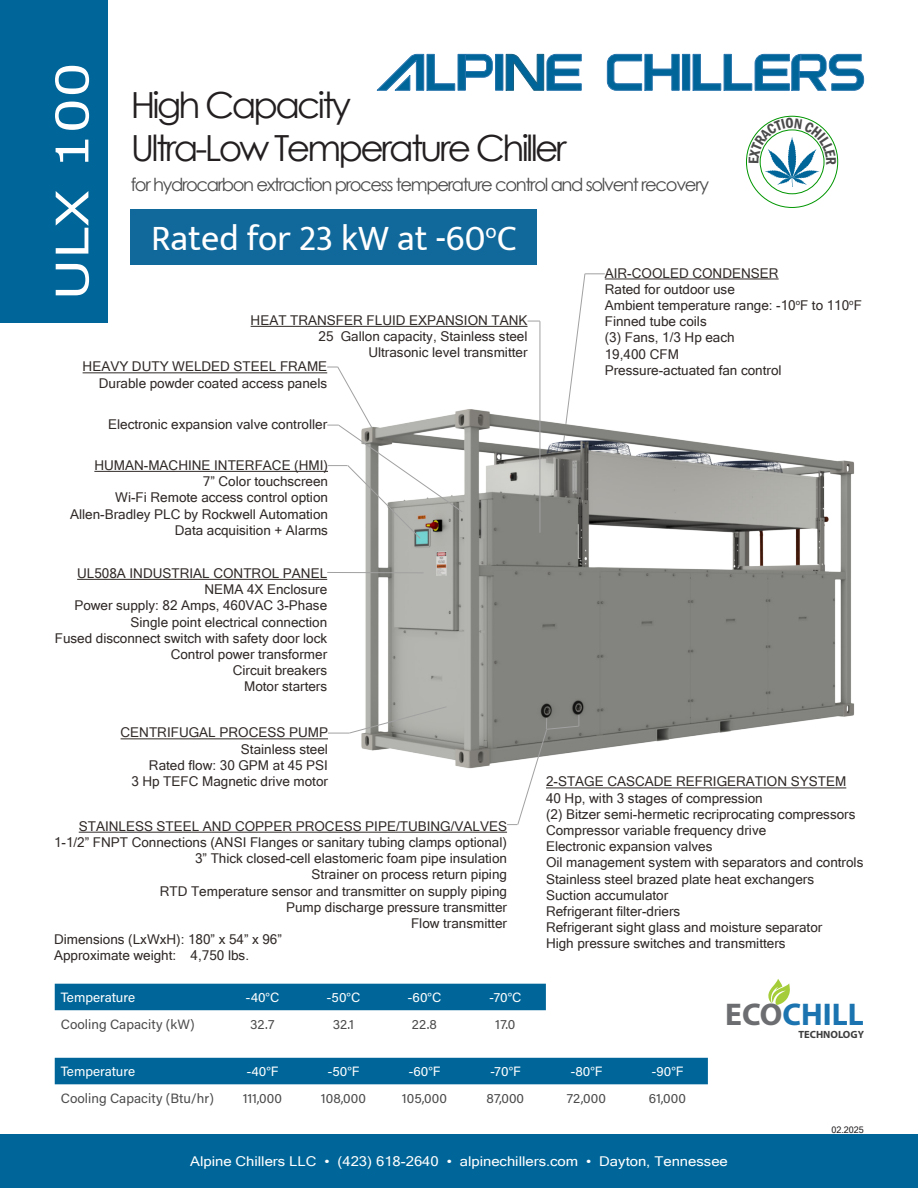
<style>
.page{position:relative;width:918px;height:1188px;background:#fff}
.page>*{position:absolute;margin:0;border:0;box-sizing:border-box;transform-origin:0 0}
.t1{font:45px "MS Reference Sans Serif";color:#fff;scale:1.25 1}
.t2{font:36px "Century Gothic";letter-spacing:-.075em;color:#231f20}
.t3{font:36px "Mukta";color:#fff}
.t4{font:700 31.5px "Myriad Pro";color:#1b74af}
.t5{font:18px "Century Gothic";letter-spacing:-.075em;color:#4b4b4b}
.t6{font:13.5px "Microsoft Sans Serif";color:#302a28}
.t7{font:13.5px "Acumin Variable Concept";letter-spacing:.005em;color:#4b4b4b}
.t8{font:13.5px "Acumin Variable Concept";color:#fff}
.t9{font:13.5px "Microsoft Sans Serif";color:#fff;scale:1.1 1}
.t10{font:700 10.5px "Myriad Pro";color:#3e3e3f}
.t11{font:9px "Microsoft Sans Serif";color:#231f20}
.s1{color:#6c6d70}
</style>
<div class="page">
<div style="left:0;top:0;width:108px;height:323px;background:#069"></div>
<div style="left:496px;top:54px;width:7px;height:36px;background:#069"></div>
<div style="left:496px;top:54px;width:7px;height:36px;border:1px solid #2774ae"></div>
<svg style="left:506px;top:54px;width:75px;height:36px"></svg>
<div style="left:682px;top:54px;width:8px;height:36px;background:#069"></div>
<div style="left:682px;top:54px;width:8px;height:36px;border:1px solid #2774ae"></div>
<svg style="left:607px;top:54px;width:72px;height:36px"></svg>
<svg style="left:377px;top:54px;width:78px;height:36px"></svg>
<svg style="left:465px;top:54px;width:27px;height:23px"></svg>
<div style="left:458px;top:54px;width:7px;height:36px;background:#069"></div>
<div style="left:458px;top:54px;width:7px;height:36px;border:1px solid #2774ae"></div>
<svg style="left:693px;top:54px;width:171px;height:36px"></svg>
<svg style="left:768px;top:979px;width:22px;height:26px"></svg>
<div style="left:0;top:1134px;width:918px;height:54px;background:#069"></div>
<hr style="left:605px;top:279px;width:174px;height:1px;background:#302a28">
<svg style="left:568px;top:273px;width:37px;height:129px"></svg>
<hr style="left:546px;top:788px;width:300px;height:1px;background:#302a28">
<hr style="left:77px;top:579px;width:250px;height:1px;background:#302a28">
<img style="left:361px;top:402px;width:493px;height:367px">
<hr style="left:94px;top:471px;width:234px;height:1px;background:#302a28">
<hr style="left:327px;top:572px;width:97px;height:1px;background:#a1a1a1">
<hr style="left:83px;top:373px;width:244px;height:1px;background:#302a28">
<hr style="left:251px;top:326px;width:277px;height:1px;background:#302a28">
<svg style="left:528px;top:321px;width:12px;height:1px"></svg>
<hr style="left:540px;top:321px;width:1px;height:212px;background:#a1a1a1">
<hr style="left:121px;top:739px;width:207px;height:1px;background:#302a28">
<svg style="left:328px;top:706px;width:119px;height:28px"></svg>
<hr style="left:79px;top:832px;width:428px;height:1px;background:#302a28">
<div style="left:131px;top:210px;width:406px;height:55px;background:#10689b"></div>
<svg style="left:327px;top:366px;width:136px;height:173px"></svg>
<svg style="left:507px;top:715px;width:73px;height:110px"></svg>
<div style="left:55px;top:1058px;width:653px;height:26px;background:#069"></div>
<div style="left:55px;top:984px;width:491px;height:26px;background:#069"></div>
<svg style="left:749px;top:118px;width:87px;height:69px"></svg>
<p class="t1" style="left:43px;top:300px;width:192px;rotate:-90deg">ULX 100</p>
<p class="t2" style="left:131px;top:80px;width:222px">High Capacity</p>
<p class="t2" style="left:131px;top:123px;width:438px">Ultra-Low Temperature Chiller</p>
<p class="t5" style="left:131px;top:172px;width:580px">for hydrocarbon extraction process temperature control and solvent recovery</p>
<p class="t3" style="left:151px;top:217px;width:367px">Rated for 23 kW at -60<sup>o</sup>C</p>
<p class="t6" style="left:605px;top:264px;width:175px">AIR-COOLED CONDENSER</p>
<p class="t6" style="left:605px;top:280px;width:132px">Rated for outdoor use</p>
<p class="t6" style="left:605px;top:296px;width:259px">Ambient temperature range: -10<sup>o</sup>F to 110<sup>o</sup>F</p>
<p class="t6" style="left:605px;top:313px;width:103px">Finned tube coils</p>
<p class="t6" style="left:605px;top:329px;width:131px">(3) Fans, 1/3 Hp each</p>
<p class="t6" style="left:605px;top:345px;width:76px">19,400 CFM</p>
<p class="t6" style="left:605px;top:361px;width:178px">Pressure-actuated fan control</p>
<p class="t6" style="left:251px;top:311px;width:278px">HEAT TRANSFER FLUID EXPANSION TANK</p>
<p class="t6" style="left:319px;top:328px;width:211px">25 Gallon capacity, Stainless steel</p>
<p class="t6" style="left:368px;top:344px;width:161px">Ultrasonic level transmitter</p>
<p class="t6" style="left:83px;top:358px;width:246px">HEAVY DUTY WELDED STEEL FRAME</p>
<p class="t6" style="left:99px;top:374px;width:230px">Durable powder coated access panels</p>
<p class="t6" style="left:108px;top:415px;width:221px">Electronic expansion valve controller</p>
<p class="t6" style="left:94px;top:456px;width:235px">HUMAN-MACHINE INTERFACE (HMI)</p>
<p class="t6" style="left:203px;top:473px;width:127px">7” Color touchscreen</p>
<p class="t6" style="left:115px;top:489px;width:214px">Wi-Fi Remote access control option</p>
<p class="t6" style="left:70px;top:505px;width:259px">Allen-Bradley PLC by Rockwell Automation</p>
<p class="t6" style="left:175px;top:521px;width:155px">Data acquisition + Alarms</p>
<p class="t6" style="left:77px;top:564px;width:252px">UL508A INDUSTRIAL CONTROL PANEL</p>
<p class="t6" style="left:204px;top:581px;width:124px">NEMA 4X Enclosure</p>
<p class="t6" style="left:74px;top:597px;width:254px">Power supply: 82 Amps, 460VAC 3-Phase</p>
<p class="t6" style="left:131px;top:613px;width:198px">Single point electrical connection</p>
<p class="t6" style="left:55px;top:629px;width:274px">Fused disconnect switch with safety door lock</p>
<p class="t6" style="left:171px;top:645px;width:158px">Control power transformer</p>
<p class="t6" style="left:233px;top:662px;width:96px">Circuit breakers</p>
<p class="t6" style="left:244px;top:678px;width:85px">Motor starters</p>
<p class="t6" style="left:121px;top:724px;width:209px">CENTRIFUGAL PROCESS PUMP</p>
<p class="t6" style="left:241px;top:740px;width:89px">Stainless steel</p>
<p class="t6" style="left:149px;top:756px;width:181px">Rated flow: 30 GPM at 45 PSI</p>
<p class="t6" style="left:131px;top:772px;width:198px">3 Hp TEFC Magnetic drive motor</p>
<p class="t6" style="left:79px;top:817px;width:430px">STAINLESS STEEL AND COPPER PROCESS PIPE/TUBING/VALVES</p>
<p class="t6" style="left:54px;top:833px;width:455px">1-1/2” FNPT Connections (ANSI Flanges or sanitary tubing clamps optional)</p>
<p class="t6" style="left:195px;top:850px;width:313px">3” Thick closed-cell elastomeric foam pipe insulation</p>
<p class="t6" style="left:312px;top:866px;width:197px">Strainer on process return piping</p>
<p class="t6" style="left:160px;top:882px;width:349px">RTD Temperature sensor and transmitter on supply piping</p>
<p class="t6" style="left:286px;top:898px;width:222px">Pump discharge pressure transmitter</p>
<p class="t6" style="left:411px;top:914px;width:98px">Flow transmitter</p>
<p class="t6" style="left:54px;top:931px;width:229px">Dimensions (LxWxH): 180” x 54” x 96”</p>
<p class="t6" style="left:54px;top:947px;width:197px">Approximate weight: 4,750 lbs.</p>
<p class="t8" style="left:61px;top:988px;width:76px">Temperature</p>
<p class="t8" style="left:246px;top:988px;width:35px">-40°C</p>
<p class="t8" style="left:327px;top:988px;width:35px">-50°C</p>
<p class="t8" style="left:408px;top:988px;width:35px">-60°C</p>
<p class="t8" style="left:489px;top:988px;width:34px">-70°C</p>
<p class="t7" style="left:61px;top:1015px;width:135px">Cooling Capacity (kW)</p>
<p class="t7" style="left:250px;top:1015px;width:26px">32.7</p>
<p class="t7" style="left:333px;top:1015px;width:23px">32.1</p>
<p class="t7" style="left:412px;top:1015px;width:27px">22.8</p>
<p class="t7" style="left:495px;top:1015px;width:22px">17.0</p>
<p class="t6" style="left:546px;top:773px;width:302px">2-STAGE CASCADE REFRIGERATION SYSTEM</p>
<p class="t6" style="left:546px;top:789px;width:218px">40 Hp, with 3 stages of compression</p>
<p class="t6" style="left:546px;top:805px;width:311px">(2) Bitzer semi-hermetic recriprocating compressors</p>
<p class="t6" style="left:546px;top:822px;width:222px">Compressor variable frequency drive</p>
<p class="t6" style="left:546px;top:838px;width:168px">Electronic expansion valves</p>
<p class="t6" style="left:546px;top:854px;width:319px">Oil management system with separators and controls</p>
<p class="t6" style="left:546px;top:870px;width:270px">Stainless steel brazed plate heat exchangers</p>
<p class="t6" style="left:546px;top:886px;width:124px">Suction accumulator</p>
<p class="t6" style="left:546px;top:903px;width:136px">Refrigerant filter-driers</p>
<p class="t6" style="left:546px;top:919px;width:278px">Refrigerant sight glass and moisture separator</p>
<p class="t6" style="left:546px;top:935px;width:241px">High pressure switches and transmitters</p>
<p class="t4" style="left:725px;top:994px;width:140px"><span class="s1">ECO</span>CHILL</p>
<p class="t10" style="left:798px;top:1028px;width:67px">TECHNOLOGY</p>
<p class="t8" style="left:61px;top:1062px;width:76px">Temperature</p>
<p class="t8" style="left:246px;top:1062px;width:34px">-40°F</p>
<p class="t8" style="left:327px;top:1062px;width:34px">-50°F</p>
<p class="t8" style="left:408px;top:1062px;width:34px">-60°F</p>
<p class="t8" style="left:490px;top:1062px;width:32px">-70°F</p>
<p class="t8" style="left:570px;top:1062px;width:34px">-80°F</p>
<p class="t8" style="left:651px;top:1062px;width:33px">-90°F</p>
<p class="t7" style="left:61px;top:1089px;width:155px">Cooling Capacity (Btu/hr)</p>
<p class="t7" style="left:243px;top:1089px;width:41px">111,000</p>
<p class="t7" style="left:321px;top:1089px;width:47px">108,000</p>
<p class="t7" style="left:402px;top:1089px;width:47px">105,000</p>
<p class="t7" style="left:487px;top:1089px;width:39px">87,000</p>
<p class="t7" style="left:567px;top:1089px;width:41px">72,000</p>
<p class="t7" style="left:649px;top:1089px;width:39px">61,000</p>
<p class="t9" style="left:190px;top:1152px;width:490px">Alpine Chillers LLC • (423) 618-2640 • alpinechillers.com • Dayton, Tennessee</p>
<p class="t11" style="left:831px;top:1124px;width:34px">02.2025</p>
</div>
